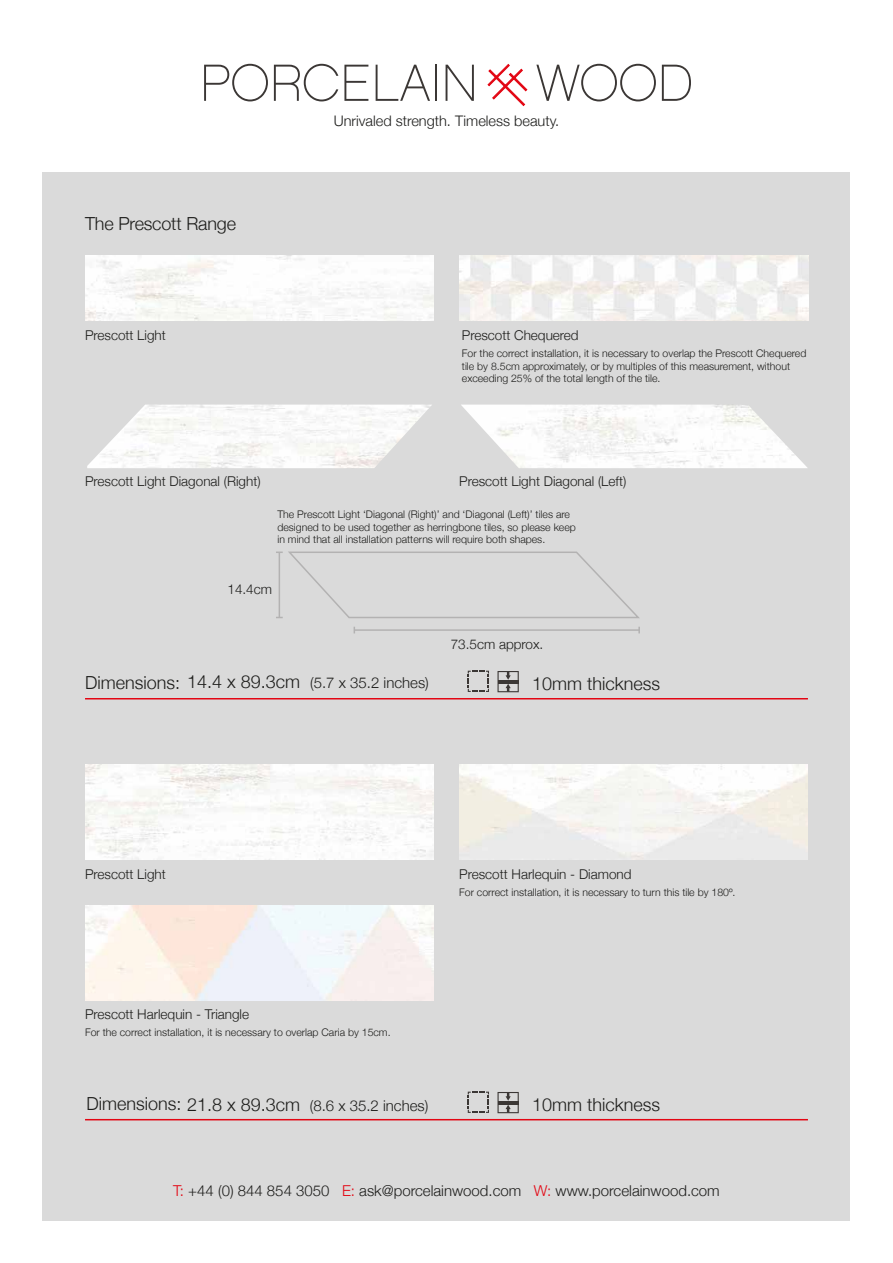
<style>
.page{position:relative;width:893px;height:1263px;background:#fff}
.page>*{position:absolute;margin:0;border:0;box-sizing:border-box;transform-origin:0 0}
.t1{font:300 18px "Helvetica Neue";color:#1d1d1b}
.t2{font:300 15px "Helvetica Neue";color:#1d1d1b}
.t3{font:300 14.55px "Helvetica Neue";color:#1d1d1b}
.t4{font:300 13.5px "Helvetica Neue";color:#1d1d1b}
.t5{font:300 10.5px/12.6px "Helvetica Neue";color:#1d1d1b}
.s1{font-size:18px}
.s2{color:#e30613}
</style>
<div class="page">
<div style="left:43px;top:172px;width:807px;height:1048px;background:#dadada"></div>
<svg style="left:204px;top:64px;width:64px;height:37px"></svg>
<svg style="left:274px;top:64px;width:64px;height:37px"></svg>
<svg style="left:344px;top:65px;width:24px;height:36px"></svg>
<svg style="left:376px;top:65px;width:54px;height:36px"></svg>
<hr style="left:435px;top:65px;width:2px;height:36px;background:#3b3735">
<svg style="left:446px;top:65px;width:28px;height:36px"></svg>
<svg style="left:536px;top:64px;width:120px;height:37px"></svg>
<svg style="left:662px;top:65px;width:29px;height:36px"></svg>
<svg style="left:487px;top:64px;width:41px;height:42px"></svg>
<img style="left:85px;top:765px;width:349px;height:95px">
<img style="left:85px;top:905px;width:349px;height:95px">
<img style="left:459px;top:765px;width:349px;height:95px">
<svg style="left:497px;top:671px;width:22px;height:21px"></svg>
<svg style="left:468px;top:671px;width:21px;height:21px"></svg>
<svg style="left:497px;top:1092px;width:22px;height:21px"></svg>
<svg style="left:468px;top:1092px;width:21px;height:21px"></svg>
<hr style="left:85px;top:698px;width:723px;height:1px;background:#e30613">
<hr style="left:85px;top:1119px;width:723px;height:1px;background:#e30613">
<img style="left:85px;top:255px;width:349px;height:65px">
<img style="left:87px;top:405px;width:345px;height:63px">
<img style="left:461px;top:405px;width:346px;height:63px">
<img style="left:460px;top:255px;width:348px;height:65px">
<svg style="left:276px;top:551px;width:364px;height:68px"></svg>
<hr style="left:354px;top:629px;width:285px;height:2px;background:#b3b2b2">
<h1 class="t1" style="left:85px;top:209px;width:153px">The Prescott Range</h1>
<h3 class="t3" style="left:334px;top:109px;width:227px">Unrivaled strength. Timeless beauty.</h3>
<p class="t4" style="left:85px;top:325px;width:82px">Prescott Light</p>
<p class="t4" style="left:462px;top:325px;width:118px">Prescott Chequered</p>
<p class="t5" style="left:462px;top:347px;width:346px">For the correct installation, it is necessary to overlap the Prescott Chequered tile by 8.5cm approximately, or by multiples of this measurement, without exceeding 25% of the total length of the tile.</p>
<p class="t4" style="left:85px;top:471px;width:177px">Prescott Light Diagonal (Right)</p>
<p class="t4" style="left:459px;top:471px;width:169px">Prescott Light Diagonal (Left)</p>
<p class="t5" style="left:277px;top:507px;width:300px">The Prescott Light ‘Diagonal (Right)’ and ‘Diagonal (Left)’ tiles are designed to be used together as herringbone tiles, so please keep in mind that all installation patterns will require both shapes.</p>
<p class="t4" style="left:228px;top:578px;width:46px">14.4cm</p>
<h1 class="t1" style="left:85px;top:668px;width:96px">Dimensions:</h1>
<h2 class="t2" style="left:187px;top:671px;width:243px"><span class="s1">14.4 x 89.3cm</span> (5.7 x 35.2 inches)</h2>
<p class="t4" style="left:451px;top:633px;width:94px">73.5cm approx.</p>
<h1 class="t1" style="left:532px;top:669px;width:129px">10mm thickness</h1>
<p class="t4" style="left:85px;top:863px;width:82px">Prescott Light</p>
<p class="t4" style="left:459px;top:863px;width:174px">Prescott Harlequin - Diamond</p>
<p class="t5" style="left:459px;top:885px;width:278px">For correct installation, it is necessary to turn this tile by 180º.</p>
<p class="t4" style="left:85px;top:1003px;width:166px">Prescott Harlequin - Triangle</p>
<p class="t5" style="left:85px;top:1025px;width:307px">For the correct installation, it is necessary to overlap Caria by 15cm.</p>
<h1 class="t1" style="left:87px;top:1089px;width:96px">Dimensions:</h1>
<h2 class="t2" style="left:187px;top:1093px;width:243px"><span class="s1">21.8 x 89.3cm</span> (8.6 x 35.2 inches)</h2>
<h1 class="t1" style="left:532px;top:1090px;width:129px">10mm thickness</h1>
<h2 class="t2" style="left:173px;top:1178px;width:548px"><span class="s2">T:</span> +44 (0) 844 854 3050 <span class="s2">E:</span> ask@porcelainwood.com <span class="s2">W:</span> www.porcelainwood.com</h2>
</div>
